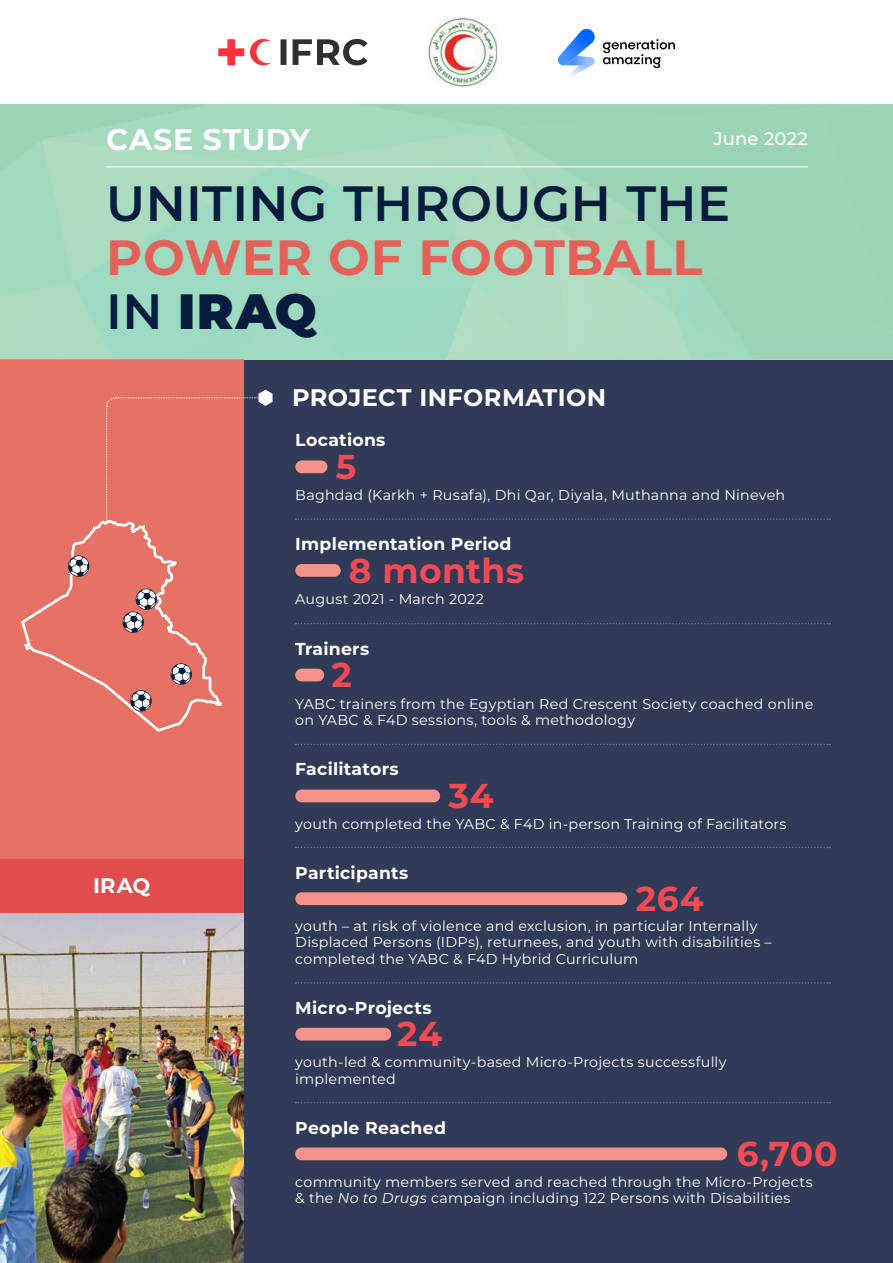
<style>
.page{position:relative;width:893px;height:1263px;background:#fff}
.page>*{position:absolute;margin:0;border:0;box-sizing:border-box;transform-origin:0 0}
.Titre{font:600 49.5px/54px "Montserrat";letter-spacing:.01em;color:#081d3e}
.Titre-2{font:700 34.5px "Montserrat";letter-spacing:.015em;color:#ef4b55}
.Titre-3{font:700 30px "Montserrat";letter-spacing:.025em;color:#fff}
.Titre-4{font:700 24px "Montserrat";letter-spacing:.02em;color:#fff}
.Titre-5{font:700 21px "Montserrat";color:#fff}
.Titre-6{font:500 18px "Montserrat";letter-spacing:.01em;color:#fff}
.Titre-7{font:700 17.25px "Montserrat";letter-spacing:.015em;color:#fff}
.Titre-8{font:14.25px/16.5px "Montserrat";letter-spacing:.02em;color:#fff}
.s1{font-weight:700;color:#e46159}
.s2{font-weight:900}
.s3{font-style:italic}
</style>
<div class="page">
<div style="left:0;top:359px;width:893px;height:904px;background:#313a56"></div>
<div style="left:0;top:359px;width:244px;height:551px;background:#e67266"></div>
<svg style="left:0;top:104px;width:893px;height:255px;background:#a1d8bc"></svg>
<hr style="left:106px;top:167px;width:702px;height:1px;background:#fff">
<div style="left:295px;top:1147px;width:432px;height:13px;background:#f49389;border-radius:6px"></div>
<div style="left:295px;top:1028px;width:96px;height:12px;background:#f49389;border-radius:6px"></div>
<div style="left:295px;top:789px;width:145px;height:13px;background:#f49389;border-radius:6px"></div>
<div style="left:295px;top:460px;width:32px;height:13px;background:#f49389;border-radius:6px"></div>
<div style="left:295px;top:564px;width:46px;height:13px;background:#f49389;border-radius:6px"></div>
<div style="left:295px;top:892px;width:332px;height:13px;background:#f49389;border-radius:6px"></div>
<svg style="left:295px;top:518px;width:535px;height:2px"></svg>
<svg style="left:295px;top:623px;width:535px;height:1px"></svg>
<svg style="left:295px;top:744px;width:535px;height:1px"></svg>
<svg style="left:295px;top:847px;width:535px;height:1px"></svg>
<svg style="left:295px;top:982px;width:535px;height:2px"></svg>
<svg style="left:295px;top:1102px;width:535px;height:1px"></svg>
<svg style="left:21px;top:390px;width:252px;height:342px"></svg>
<img style="left:429px;top:18px;width:68px;height:68px">
<svg style="left:218px;top:39px;width:26px;height:26px"></svg>
<svg style="left:250px;top:39px;width:22px;height:26px"></svg>
<svg style="left:281px;top:39px;width:86px;height:26px"></svg>
<svg style="left:603px;top:39px;width:72px;height:29px"></svg>
<svg style="left:558px;top:29px;width:37px;height:48px"></svg>
<div style="left:295px;top:669px;width:29px;height:12px;background:#f49389;border-radius:6px"></div>
<img style="left:0;top:912px;width:244px;height:351px">
<div style="left:0;top:859px;width:244px;height:53px;background:#e14c4c"></div>
<p class="Titre-3" style="left:106px;top:117px;width:205px">CASE STUDY</p>
<p class="Titre-6" style="left:713px;top:126px;width:96px">June 2022</p>
<p class="Titre" style="left:106px;top:174px;width:625px">UNITING THROUGH THE<br><span class="s1">POWER OF FOOTBALL<br></span>IN <span class="s2">IRAQ</span></p>
<p class="Titre-4" style="left:292px;top:380px;width:315px">PROJECT INFORMATION</p>
<p class="Titre-7" style="left:295px;top:427px;width:92px">Locations</p>
<p class="Titre-2" style="left:336px;top:442px;width:22px">5</p>
<p class="Titre-8" style="left:295px;top:486px;width:491px">Baghdad (Karkh + Rusafa), Dhi Qar, Diyala, Muthanna and Nineveh</p>
<p class="Titre-7" style="left:295px;top:532px;width:218px">Implementation Period</p>
<p class="Titre-2" style="left:349px;top:545px;width:177px">8 months</p>
<p class="Titre-8" style="left:295px;top:590px;width:190px">August 2021 - March 2022</p>
<p class="Titre-7" style="left:295px;top:636px;width:75px">Trainers</p>
<p class="Titre-2" style="left:332px;top:650px;width:22px">2</p>
<p class="Titre-8" style="left:295px;top:695px;width:520px">YABC trainers from the Egyptian Red Crescent Society coached online on YABC &amp; F4D sessions, tools &amp; methodology</p>
<p class="Titre-7" style="left:295px;top:757px;width:105px">Facilitators</p>
<p class="Titre-2" style="left:449px;top:771px;width:46px">34</p>
<p class="Titre-5" style="left:93px;top:870px;width:59px">IRAQ</p>
<p class="Titre-8" style="left:295px;top:815px;width:493px">youth completed the YABC &amp; F4D in-person Training of Facilitators</p>
<p class="Titre-7" style="left:295px;top:860px;width:115px">Participants</p>
<p class="Titre-8" style="left:295px;top:917px;width:478px">youth – at risk of violence and exclusion, in particular Internally<br>Displaced Persons (IDPs), returnees, and youth with disabilities – completed the YABC &amp; F4D Hybrid Curriculum</p>
<p class="Titre-2" style="left:636px;top:874px;width:69px">264</p>
<p class="Titre-7" style="left:295px;top:995px;width:138px">Micro-Projects</p>
<p class="Titre-2" style="left:397px;top:1009px;width:46px">24</p>
<p class="Titre-8" style="left:295px;top:1053px;width:433px">youth-led &amp; community-based Micro-Projects successfully implemented</p>
<p class="Titre-7" style="left:295px;top:1115px;width:152px">People Reached</p>
<p class="Titre-8" style="left:295px;top:1173px;width:519px">community members served and reached through the Micro-Projects &amp; the <span class="s3">No to Drugs</span> campaign including 122 Persons with Disabilities</p>
<p class="Titre-2" style="left:737px;top:1129px;width:102px">6,700</p>
</div>
